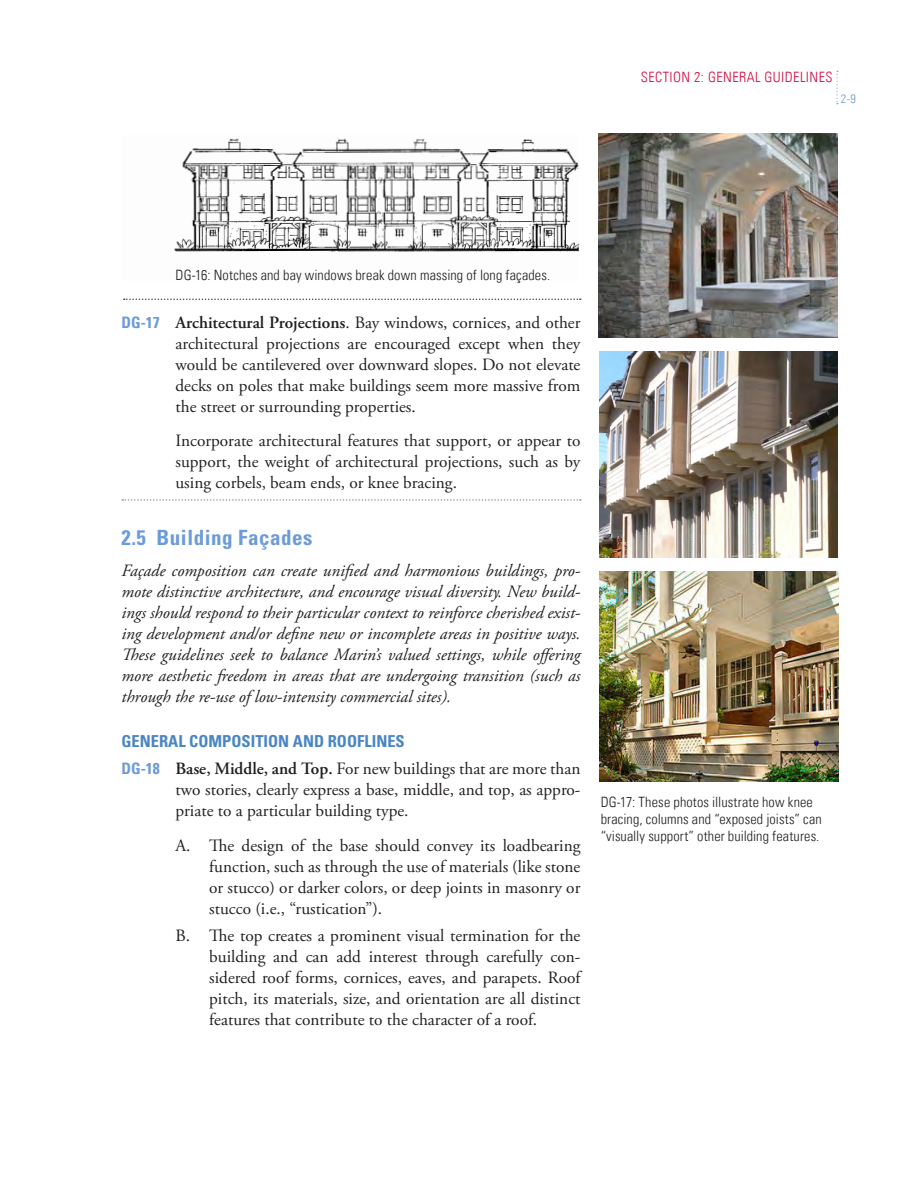
<style>
.page{position:relative;width:918px;height:1188px;background:#fff}
.page>*{position:absolute;margin:0;border:0;box-sizing:border-box;transform-origin:0 0}
.Head_2{font:700 condensed 21px "Univers LT Std";letter-spacing:.025em;color:#6c9bd9}
.Body{font:italic 17.25px/21px "Adobe Garamond Pro";color:#231f20;text-align:justify}
.Design_Guidelines_Le{font:17.25px/21px "Adobe Garamond Pro";color:#231f20;text-align:justify}
.Design_Guidelines-No{font:17.25px/21px "Adobe Garamond Pro";color:#231f20;text-align:justify}
.Design_Guidelines-2n{font:17.25px/21px "Adobe Garamond Pro";color:#231f20;text-align:justify}
.Head_3{font:700 condensed 16.5px "Univers LT Std";color:#4b86c3}
.Photo_Caption{font:300 condensed 14.25px/17.1px "Univers LT Std";letter-spacing:.01em;color:#231f20}
.t1{font:300 condensed 14.25px "Univers LT Std";letter-spacing:.03em;color:#d10e40}
.t2{font:300 condensed 12.3px "Univers LT Std";color:#6c9bd9}
.s1{font-family:"Univers LT Std";font-weight:700;font-stretch:condensed;font-size:15.75px;color:#6c9bd9}
.s2{font-weight:600}
</style>
<div class="page">
<svg style="left:836px;top:71px;width:2px;height:33px"></svg>
<svg style="left:122px;top:499px;width:459px;height:2px"></svg>
<img style="left:599px;top:352px;width:238px;height:206px">
<img style="left:599px;top:572px;width:239px;height:210px">
<img style="left:599px;top:134px;width:238px;height:204px">
<svg style="left:124px;top:299px;width:457px;height:1px"></svg>
<img style="left:174px;top:138px;width:405px;height:114px">
<p class="t1" style="left:641px;top:68px;width:193px">SECTION 2: GENERAL GUIDELINES</p>
<p class="t2" style="left:841px;top:92px;width:17px">2-9</p>
<p class="Photo_Caption" style="left:176px;top:267px;width:376px">DG-16: Notches and bay windows break down massing of long façades.</p>
<p class="Design_Guidelines-No" style="left:176px;top:313px;width:407px;text-indent:-54px"><span class="s1">DG-17</span> <span class="s2">Architectural Projections</span>. Bay windows, cornices, and other architectural projections are encouraged except when they would be cantilevered over downward slopes. Do not elevate decks on poles that make buildings seem more massive from the street or surrounding properties.</p>
<p class="Design_Guidelines-2n" style="left:176px;top:431px;width:407px">Incorporate architectural features that support, or appear to support, the weight of architectural projections, such as by using corbels, beam ends, or knee bracing.</p>
<p class="Head_2" style="left:122px;top:524px;width:193px">2.5 Building Façades</p>
<p class="Body" style="left:122px;top:561px;width:461px">Façade composition can create unified and harmonious buildings, pro&shy;mote distinctive architecture, and encourage visual diversity. New build&shy;ings should respond to their particular context to reinforce cherished exist&shy;ing development and/or define new or incomplete areas in positive ways.<br>These guidelines seek to balance Marin’s valued settings, while offering more aesthetic freedom in areas that are undergoing transition (such as through the re-use of low-intensity commercial sites).</p>
<p class="Head_3" style="left:122px;top:731px;width:285px">GENERAL COMPOSITION AND ROOFLINES</p>
<p class="Design_Guidelines-No" style="left:176px;top:759px;width:406px;text-indent:-54px"><span class="s1">DG-18</span> <span class="s2">Base, Middle, and Top.</span> For new buildings that are more than two stories, clearly express a base, middle, and top, as appro&shy;priate to a particular building type.</p>
<p class="Design_Guidelines_Le" style="left:209px;top:835px;width:373px;text-indent:-34px">A. The design of the base should convey its loadbearing function, such as through the use of materials (like stone or stucco) or darker colors, or deep joints in masonry or stucco (i.e., “rustication”).</p>
<p class="Design_Guidelines_Le" style="left:209px;top:926px;width:373px;text-indent:-34px">B. The top creates a prominent visual termination for the building and can add interest through carefully con&shy;sidered roof forms, cornices, eaves, and parapets. Roof pitch, its materials, size, and orientation are all distinct features that contribute to the character of a roof.</p>
<p class="Photo_Caption" style="left:601px;top:793px;width:223px">DG-17: These photos illustrate how knee bracing, columns and “exposed joists” can “visually support” other building features.</p>
</div>
